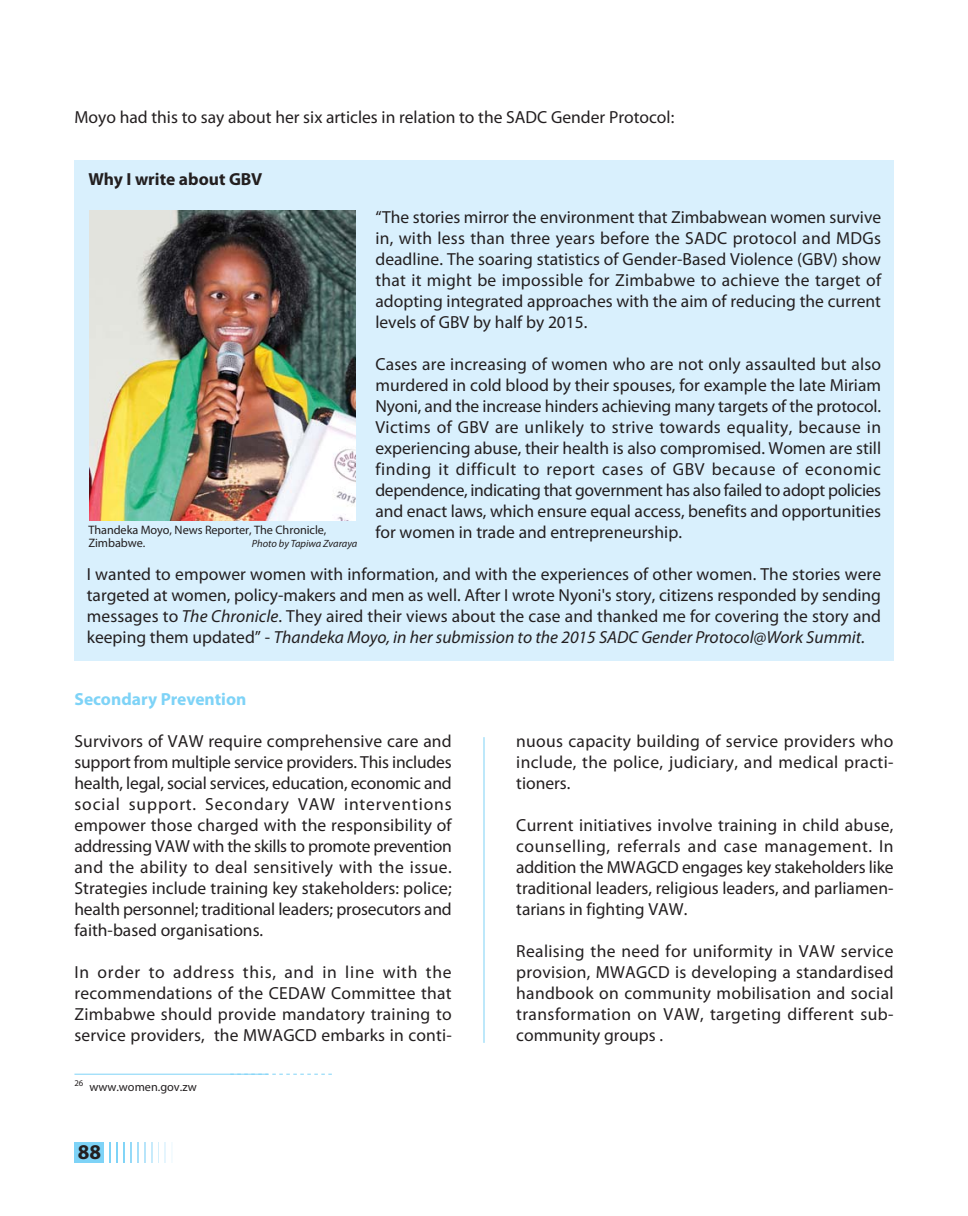
<style>
.page{position:relative;width:968px;height:1216px;background:#fff}
.page>*{position:absolute;margin:0;border:0;box-sizing:border-box;transform-origin:0 0}
.t1{font:700 21px "Myriad Pro";color:#231f20}
.t2{font:17.5px/21px "Myriad Pro";color:#231f20;text-align:justify}
.t3{font:700 17.5px "Myriad Pro";color:#7ed3f7}
.t4{font:700 17.5px "Myriad Pro";color:#231f20}
.t5{font:12.25px/12.2px "Myriad Pro";letter-spacing:-.005em;color:#231f20}
.t6{font:italic 10.5px "Myriad Pro";color:#231f20}
.s1{font-style:italic}
</style>
<div class="page">
<div style="left:74px;top:160px;width:819px;height:500px;background:#d9f0fd"></div>
<img style="left:89px;top:210px;width:266px;height:310px">
<hr style="left:483px;top:737px;width:1px;height:305px;background:#7ed3f7">
<hr style="left:74px;top:1073px;width:194px;height:1px;background:#7ed3f7">
<svg style="left:230px;top:1073px;width:102px;height:1px"></svg>
<svg style="left:123px;top:1142px;width:49px;height:20px"></svg>
<div style="left:74px;top:1142px;width:49px;height:20px;background:#7ed3f7"></div>
<hr style="left:105px;top:1138px;width:4px;height:28px;background:#fff">
<div style="left:111px;top:1138px;width:5px;height:28px;background:#fff"></div>
<div style="left:118px;top:1138px;width:5px;height:28px;background:#fff"></div>
<div style="left:125px;top:1138px;width:5px;height:28px;background:#fff"></div>
<div style="left:132px;top:1138px;width:5px;height:28px;background:#fff"></div>
<hr style="left:139px;top:1138px;width:4px;height:28px;background:#fff">
<hr style="left:146px;top:1138px;width:4px;height:28px;background:#fff">
<hr style="left:153px;top:1138px;width:4px;height:28px;background:#fff">
<hr style="left:160px;top:1138px;width:4px;height:28px;background:#fff">
<div style="left:166px;top:1138px;width:5px;height:28px;background:#fff"></div>
<p class="t2" style="left:74px;top:108px;width:601px">Moyo had this to say about her six articles in relation to the SADC Gender Protocol:</p>
<p class="t4" style="left:88px;top:172px;width:175px">Why I write about GBV</p>
<p class="t2" style="left:375px;top:207px;width:507px">“The stories mirror the environment that Zimbabwean women survive in, with less than three years before the SADC protocol and MDGs deadline. The soaring statistics of Gender-Based Violence (GBV) show that it might be impossible for Zimbabwe to achieve the target of adopting integrated approaches with the aim of reducing the current levels of GBV by half by 2015.</p>
<p class="t2" style="left:375px;top:354px;width:507px">Cases are increasing of women who are not only assaulted but also murdered in cold blood by their spouses, for example the late Miriam Nyoni, and the increase hinders achieving many targets of the protocol.<br>Victims of GBV are unlikely to strive towards equality, because in experiencing abuse, their health is also compromised. Women are still finding it difficult to report cases of GBV because of economic dependence, indicating that government has also failed to adopt policies and enact laws, which ensure equal access, benefits and opportunities for women in trade and entrepreneurship.</p>
<p class="t2" style="left:87px;top:564px;width:795px">I wanted to empower women with information, and with the experiences of other women. The stories were targeted at women, policy-makers and men as well. After I wrote Nyoni's story, citizens responded by sending messages to <span class="s1">The Chronicle</span>. They aired their views about the case and thanked me for covering the story and keeping them updated” - <span class="s1">Thandeka Moyo, in her submission to the 2015 SADC Gender Protocol@Work Summit.</span></p>
<p class="t5" style="left:88px;top:525px;width:239px">Thandeka Moyo, News Reporter, The Chronicle,<br>Zimbabwe.</p>
<p class="t6" style="left:252px;top:539px;width:107px">Photo by Tapiwa Zvaraya</p>
<p class="t3" style="left:74px;top:692px;width:173px">Secondary Prevention</p>
<p class="t2" style="left:74px;top:731px;width:379px">Survivors of VAW require comprehensive care and support from multiple service providers. This includes health, legal, social services, education, economic and social support. Secondary VAW interventions empower those charged with the responsibility of addressing VAW with the skills to promote prevention and the ability to deal sensitively with the issue.<br>Strategies include training key stakeholders: police; health personnel; traditional leaders; prosecutors and faith-based organisations.</p>
<p class="t2" style="left:74px;top:962px;width:379px">In order to address this, and in line with the recommendations of the CEDAW Committee that Zimbabwe should provide mandatory training to service providers, the MWAGCD embarks in conti-</p>
<p class="t5" style="left:74px;top:1081px;width:124px"><sup>26</sup> www.women.gov.zw</p>
<p class="t1" style="left:78px;top:1143px;width:25px">88</p>
<p class="t2" style="left:516px;top:731px;width:379px">nuous capacity building of service providers who include, the police, judiciary, and medical practi&shy;tioners.</p>
<p class="t2" style="left:516px;top:815px;width:379px">Current initiatives involve training in child abuse, counselling, referrals and case management. In addition the MWAGCD engages key stakeholders like traditional leaders, religious leaders, and parliamen&shy;tarians in fighting VAW.</p>
<p class="t2" style="left:516px;top:941px;width:379px">Realising the need for uniformity in VAW service provision, MWAGCD is developing a standardised handbook on community mobilisation and social transformation on VAW, targeting different sub&shy;community groups .</p>
</div>
